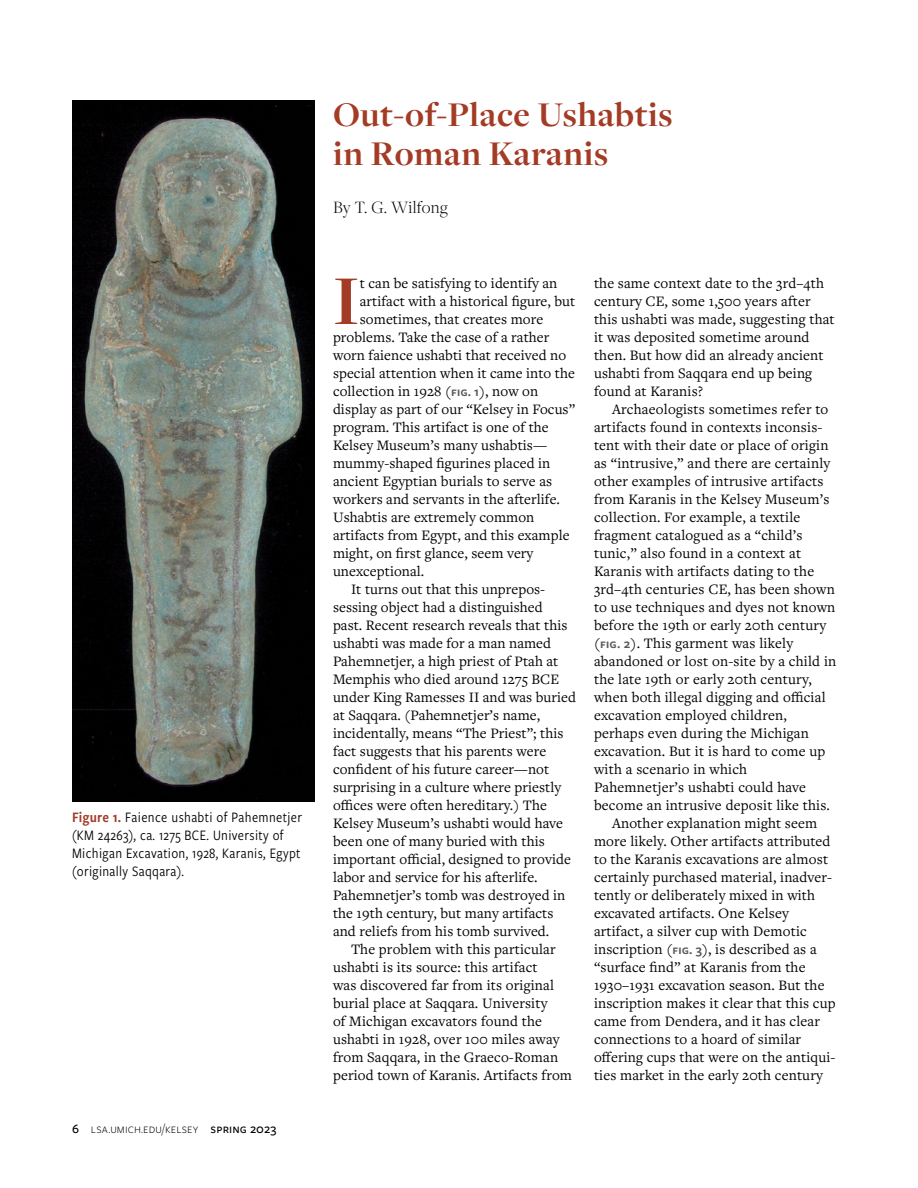
<style>
.page{position:relative;width:918px;height:1188px;background:#fff}
.page>*{position:absolute;margin:0;border:0;box-sizing:border-box;transform-origin:0 0}
.body_text_with_drop{font:700 72.6px "Freight Disp Pro";color:#a33b25}
.headline{font:700 36px/39px "Freight Disp Pro";letter-spacing:.02em;color:#a33b25}
.byline{font:300 18px "Freight Disp Pro";letter-spacing:.02em;color:#000}
.body_text_with_inden{font:15px/18px "Freight Text Pro";letter-spacing:.01em;color:#000}
.body_text_with_drop-2{font:15px "Freight Text Pro";letter-spacing:.005em;color:#000}
.t1{font:15px/18px "Freight Sans Cnd Pro";letter-spacing:.02em;color:#000}
.t2{font:300 13.5px "Freight Sans Pro";letter-spacing:.015em;color:#000}
.s1{font-family:"Freight Sans Cnd Pro Semi";color:#a33b25}
.s2{font-weight:500}
.s3{font-family:"Freight Sans Pro";font-weight:600;font-size:13.5px;color:#58595b}
</style>
<div class="page">
<img style="left:72px;top:101px;width:243px;height:700px">
<p class="t1" style="left:72px;top:807px;width:232px"><span class="s1">Figure 1.</span> Faience ushabti of Pahemnetjer (KM 24263), ca. 1275 BCE. University of Michigan Excavation, 1928, Karanis, Egypt (originally Saqqara).</p>
<p class="t2" style="left:72px;top:1119px;width:206px"><span class="s2">6</span> lsa.umich.edu/kelsey <span class="s2">spring 2023</span></p>
<h1 class="headline" style="left:333px;top:94px;width:341px">Out-of-Place Ushabtis in Roman Karanis</h1>
<p class="byline" style="left:333px;top:196px;width:116px">By T. G. Wilfong</p>
<p class="body_text_with_drop" style="left:333px;top:253px;width:28px">I</p>
<p class="body_text_with_drop-2" style="left:360px;top:273px;width:199px">t can be satisfying to identify an</p>
<p class="body_text_with_drop-2" style="left:360px;top:291px;width:217px">artifact with a historical figure, but</p>
<p class="body_text_with_drop-2" style="left:360px;top:309px;width:185px">sometimes, that creates more</p>
<p class="body_text_with_drop-2" style="left:333px;top:327px;width:218px">problems. Take the case of a rather</p>
<p class="body_text_with_drop-2" style="left:333px;top:345px;width:235px">worn faience ushabti that received no</p>
<p class="body_text_with_drop-2" style="left:333px;top:363px;width:244px">special attention when it came into the</p>
<p class="body_text_with_drop-2" style="left:333px;top:381px;width:207px">collection in 1928 (<span class="s3">fig. 1</span>), now on</p>
<p class="body_text_with_drop-2" style="left:333px;top:399px;width:244px">display as part of our “Kelsey in Focus”</p>
<p class="body_text_with_drop-2" style="left:333px;top:417px;width:217px">program. This artifact is one of the</p>
<p class="body_text_with_drop-2" style="left:333px;top:435px;width:216px">Kelsey Museum’s many ushabtis—</p>
<p class="body_text_with_drop-2" style="left:333px;top:453px;width:219px">mummy-shaped figurines placed in</p>
<p class="body_text_with_drop-2" style="left:333px;top:471px;width:221px">ancient Egyptian burials to serve as</p>
<p class="body_text_with_drop-2" style="left:333px;top:489px;width:229px">workers and servants in the afterlife.</p>
<p class="body_text_with_drop-2" style="left:333px;top:507px;width:203px">Ushabtis are extremely common</p>
<p class="body_text_with_drop-2" style="left:333px;top:525px;width:238px">artifacts from Egypt, and this example</p>
<p class="body_text_with_drop-2" style="left:333px;top:543px;width:202px">might, on first glance, seem very</p>
<p class="body_text_with_drop-2" style="left:333px;top:561px;width:93px">unexceptional.</p>
<p class="body_text_with_inden" style="left:333px;top:580px;width:244px;text-indent:18px">It turns out that this unprepos&shy;sessing object had a distinguished<br>past. Recent research reveals that this ushabti was made for a man named Pahemnetjer, a high priest of Ptah at Memphis who died around 1275 BCE under King Ramesses II and was buried at Saqqara. (Pahemnetjer’s name, incidentally, means “The Priest”; this fact suggests that his parents were confident of his future career—not surprising in a culture where priestly offices were often hereditary.) The Kelsey Museum’s ushabti would have been one of many buried with this important official, designed to provide labor and service for his afterlife.<br>Pahemnetjer’s tomb was destroyed in the 19th century, but many artifacts and reliefs from his tomb survived.</p>
<p class="body_text_with_inden" style="left:333px;top:940px;width:241px;text-indent:18px">The problem with this particular ushabti is its source: this artifact<br>was discovered far from its original burial place at Saqqara. University<br>of Michigan excavators found the ushabti in 1928, over 100 miles away from Saqqara, in the Graeco-Roman period town of Karanis. Artifacts from</p>
<p class="body_text_with_inden" style="left:594px;top:274px;width:242px">the same context date to the 3rd–4th century CE, some 1,500 years after this ushabti was made, suggesting that it was deposited sometime around then. But how did an already ancient ushabti from Saqqara end up being found at Karanis?</p>
<p class="body_text_with_inden" style="left:594px;top:400px;width:244px;text-indent:18px">Archaeologists sometimes refer to artifacts found in contexts inconsis&shy;tent with their date or place of origin as “intrusive,” and there are certainly other examples of intrusive artifacts from Karanis in the Kelsey Museum’s collection. For example, a textile fragment catalogued as a “child’s tunic,” also found in a context at Karanis with artifacts dating to the 3rd–4th centuries CE, has been shown to use techniques and dyes not known before the 19th or early 20th century (<span class="s3">fig. 2</span>). This garment was likely abandoned or lost on-site by a child in the late 19th or early 20th century, when both illegal digging and official excavation employed children, perhaps even during the Michigan excavation. But it is hard to come up with a scenario in which Pahemnetjer’s ushabti could have become an intrusive deposit like this.</p>
<p class="body_text_with_inden" style="left:594px;top:814px;width:243px;text-indent:18px">Another explanation might seem more likely. Other artifacts attributed to the Karanis excavations are almost certainly purchased material, inadver&shy;tently or deliberately mixed in with excavated artifacts. One Kelsey artifact, a silver cup with Demotic inscription (<span class="s3">fig. 3</span>), is described as a “surface find” at Karanis from the 1930–1931 excavation season. But the inscription makes it clear that this cup came from Dendera, and it has clear connections to a hoard of similar offering cups that were on the antiqui&shy;ties market in the early 20th century</p>
</div>
